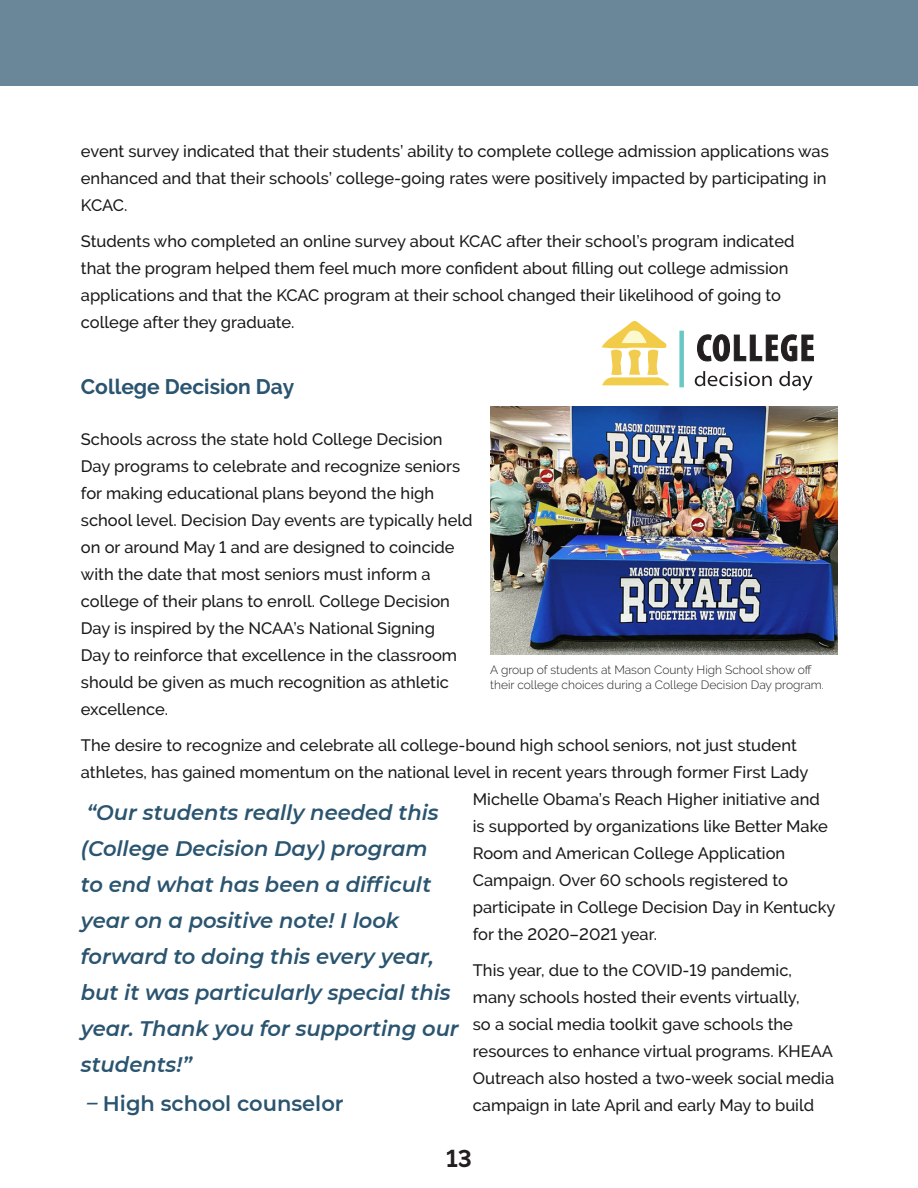
<style>
.page{position:relative;width:918px;height:1188px;background:#fff}
.page>*{position:absolute;margin:0;border:0;box-sizing:border-box;transform-origin:0 0}
.t1{font:700 24px "Raleway";color:#231f20}
.t2{font:italic 600 21px/36px "Montserrat";color:#2a546f}
.t3{font:600 21px "Montserrat";color:#2a546f}
.t4{font:700 21px "Raleway";color:#2a546f}
.t5{font:500 16.5px/27px "Raleway";color:#181b18}
.captions{font:300 12px/14.4px "Raleway";color:#231f20}
.s1{font-style:italic}
</style>
<div class="page">
<svg style="left:695px;top:334px;width:119px;height:57px"></svg>
<div style="left:679px;top:331px;width:5px;height:56px;background:#6ac8c2"></div>
<svg style="left:601px;top:321px;width:68px;height:65px"></svg>
<img style="left:491px;top:406px;width:346px;height:249px">
<div style="left:0;top:0;width:918px;height:86px;background:#6a879a"></div>
<p class="t5" style="left:81px;top:138px;width:749px">event survey indicated that their students’ ability to complete college admission applications was enhanced and that their schools’ college-going rates were positively impacted by participating in<br>KCAC.</p>
<p class="t5" style="left:81px;top:228px;width:715px">Students who completed an online survey about KCAC after their school’s program indicated that the program helped them feel much more confident about filling out college admission applications and that the KCAC program at their school changed their likelihood of going to college after they graduate.</p>
<p class="t4" style="left:81px;top:375px;width:215px">College Decision Day</p>
<p class="t5" style="left:81px;top:426px;width:393px">Schools across the state hold College Decision Day programs to celebrate and recognize seniors for making educational plans beyond the high school level. Decision Day events are typically held on or around May 1 and are designed to coincide with the date that most seniors must inform a college of their plans to enroll. College Decision Day is inspired by the NCAA’s National Signing<br>Day to reinforce that excellence in the classroom should be given as much recognition as athletic excellence.</p>
<p class="t5" style="left:81px;top:732px;width:717px">The desire to recognize and celebrate all college-bound high school seniors, not just student</p>
<p class="t5" style="left:81px;top:759px;width:729px">athletes, has gained momentum on the national level in recent years through former First Lady</p>
<p class="t5" style="left:473px;top:786px;width:348px">Michelle Obama’s Reach Higher initiative and</p>
<p class="t5" style="left:473px;top:813px;width:357px">is supported by organizations like Better Make</p>
<p class="t5" style="left:473px;top:840px;width:314px">Room and American College Application</p>
<p class="t5" style="left:473px;top:867px;width:317px">Campaign. Over 60 schools registered to</p>
<p class="t5" style="left:473px;top:894px;width:364px">participate in College Decision Day in Kentucky</p>
<p class="t5" style="left:473px;top:921px;width:186px">for the 2020–2021 year.</p>
<p class="t5" style="left:473px;top:957px;width:363px">This year, due to the COVID-19 pandemic, many schools hosted their events virtually,<br>so a social media toolkit gave schools the resources to enhance virtual programs. KHEAA Outreach also hosted a two-week social media campaign in late April and early May to build</p>
<p class="captions" style="left:490px;top:663px;width:335px">A group of students at Mason County High School show off their college choices during a College Decision Day program.</p>
<p class="t2" style="left:81px;top:794px;width:379px">“Our students really needed this (College Decision Day) program<br>to end what has been a difficult year on a positive note! I look forward to doing this every year, but it was particularly special this year. Thank you for supporting our students!”</p>
<p class="t3" style="left:87px;top:1089px;width:259px"><span class="s1">–</span> High school counselor</p>
<h1 class="t1" style="left:446px;top:1145px;width:27px">13</h1>
</div>
